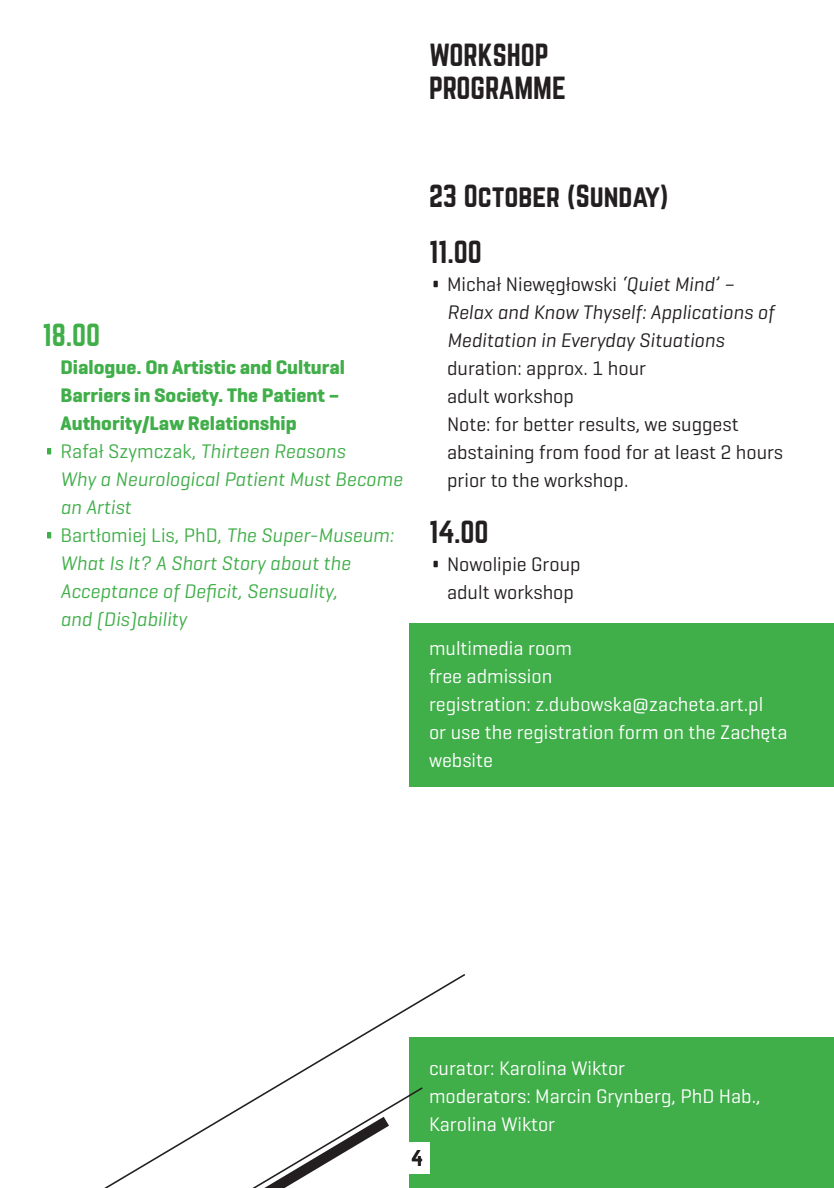
<style>
.page{position:relative;width:834px;height:1188px;background:#fff}
.page>*{position:absolute;margin:0;border:0;box-sizing:border-box;transform-origin:0 0}
.t1{font:60px "Geogrotesque";color:#40ae49}
.t2{font:60px "Geogrotesque";color:#231f20}
.t3{font:28px/32.8px "Norwester";color:#231f20}
.t4{font:28px "Norwester";color:#40ae49}
.t5{font:italic 20px/28px "Geogrotesque";color:#40ae49}
.t6{font:20px/28px "Geogrotesque";color:#fff}
.t7{font:20px/28px "Geogrotesque";color:#231f20}
.t8{font:italic 20px/28px "Geogrotesque";color:#231f20}
.t9{font:700 20px/28px "Geogrotesque";color:#40ae49}
.t10{font:20px "Norwester";color:#231f20}
.s1{font-style:normal}
</style>
<div class="page">
<div style="left:409px;top:1038px;width:424px;height:150px;background:#40ae49"></div>
<div style="left:409px;top:624px;width:424px;height:163px;background:#40ae49"></div>
<svg style="left:104px;top:974px;width:361px;height:214px"></svg>
<h2 class="t3" style="left:429px;top:40px;width:138px">WORKSHOP<br>PROGRAMME</h2>
<h2 class="t4" style="left:42px;top:322px;width:59px">18.00</h2>
<p class="t9" style="left:60px;top:354px;width:286px">Dialogue. On Artistic and Cultural<br>Barriers in Society. The Patient –<br>Authority/Law Relationship</p>
<h1 class="t1" style="left:42px;top:397px;width:15px">.</h1>
<p class="t5" style="left:60px;top:437px;width:343px"><span class="s1">Rafał Szymczak,</span> Thirteen Reasons<br>Why a Neurological Patient Must Become an Artist</p>
<h1 class="t1" style="left:42px;top:481px;width:15px">.</h1>
<p class="t5" style="left:60px;top:521px;width:335px"><span class="s1">Bartłomiej Lis, PhD,</span> The Super-Museum:<br>What Is It? A Short Story about the<br>Acceptance of Deficit, Sensuality,<br>and (Dis)ability</p>
<h2 class="t3" style="left:429px;top:169px;width:241px;line-height:56px">23 October (Sunday)<br>11.00</h2>
<h1 class="t2" style="left:429px;top:229px;width:15px">.</h1>
<p class="t8" style="left:447px;top:270px;width:328px"><span class="s1">Michał Niewęgłowski</span> ‘Quiet Mind’ –<br>Relax and Know Thyself: Applications of<br>Meditation in Everyday Situations</p>
<p class="t7" style="left:447px;top:354px;width:337px">duration: approx. 1 hour<br>adult workshop<br>Note: for better results, we suggest abstaining from food for at least 2 hours prior to the workshop.</p>
<h2 class="t3" style="left:429px;top:517px;width:61px">14.00</h2>
<h1 class="t2" style="left:429px;top:509px;width:15px">.</h1>
<p class="t7" style="left:447px;top:550px;width:135px">Nowolipie Group adult workshop</p>
<p class="t6" style="left:429px;top:634px;width:360px">multimedia room<br>free admission<br>registration: z.dubowska@zacheta.art.pl<br>or use the registration form on the Zachęta website</p>
<p class="t10" style="left:411px;top:1148px;width:13px">4</p>
<p class="t6" style="left:429px;top:1054px;width:333px">curator: Karolina Wiktor<br>moderators: Marcin Grynberg, PhD Hab.,<br>Karolina Wiktor</p>
</div>
